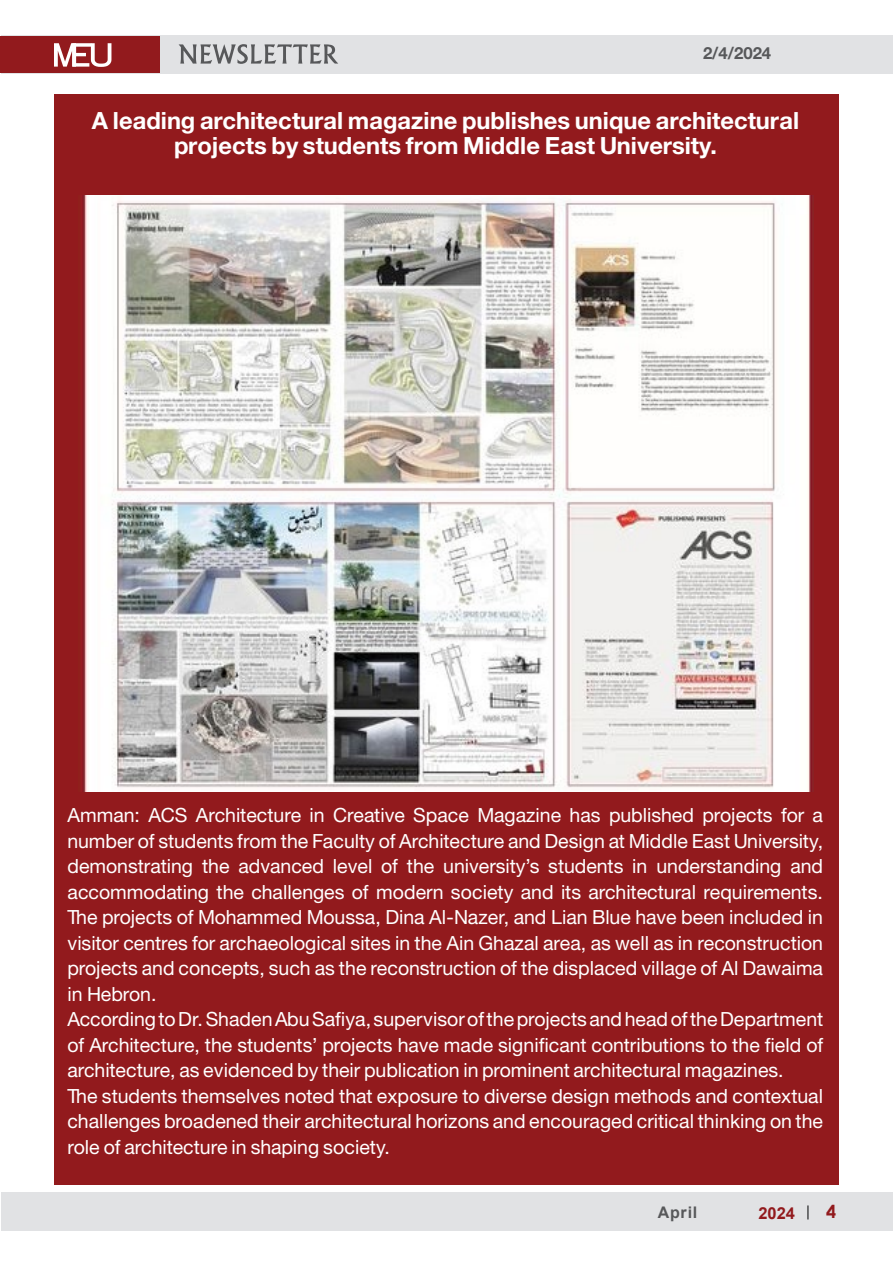
<style>
.page{position:relative;width:893px;height:1263px;background:#fff}
.page>*{position:absolute;margin:0;border:0;box-sizing:border-box;transform-origin:0 0}
.t1{font:700 25.5px/25.5px "Bahij Helvetica Neue";color:#fff;text-align:center}
.t2{font:21px/25.5px "Bahij Helvetica Neue";color:#fff;text-align:justify}
.t3{font:700 18px "Bahij Helvetica Neue";color:#57585a}
.t4{font:700 18px "Century Gothic";color:#921a1d}
.t5{font:700 16.5px "Arial";color:#921a1d}
.t6{font:700 16.05px "Arial";letter-spacing:.05em;color:#57585a}
</style>
<div class="page">
<div style="left:1px;top:1192px;width:892px;height:38px;background:#e1e2e4"></div>
<div style="left:1px;top:35px;width:892px;height:38px;background:#e1e2e4"></div>
<div style="left:1px;top:36px;width:159px;height:36px;background:#921a1d"></div>
<svg style="left:54px;top:43px;width:57px;height:24px"></svg>
<svg style="left:807px;top:1205px;width:2px;height:14px"></svg>
<svg style="left:179px;top:44px;width:159px;height:20px"></svg>
<div style="left:54px;top:94px;width:785px;height:1090px;background:#921a1d"></div>
<img style="left:83px;top:196px;width:730px;height:596px">
<p class="t3" style="left:703px;top:42px;width:70px">2/4/2024</p>
<p class="t1" style="left:92px;top:107px;width:709px">A leading architectural magazine publishes unique architectural projects by students from Middle East University.</p>
<p class="t2" style="left:68px;top:802px;width:757px">Amman: ACS Architecture in Creative Space Magazine has published projects for a number of students from the Faculty of Architecture and Design at Middle East University, demonstrating the advanced level of the university s’ students in understanding and accommodating the challenges of modern society and its architectural requirements.</p>
<p class="t2" style="left:68px;top:904px;width:757px">The projects of Mohammed Moussa, Dina Al-Nazer, and Lian Blue have been included in visitor centres for archaeological sites in the Ain Ghazal area, as well as in reconstruction projects and concepts, such as the reconstruction of the displaced village of Al Dawaima in Hebron.</p>
<p class="t2" style="left:68px;top:1006px;width:757px">AccordingtoDr.ShadenAbuSafiya,supervisoroftheprojectsandheadoftheDepartment of Architecture, the students’ projects have made significant contributions to the field of architecture, as evidenced by their publication in prominent architectural magazines.</p>
<p class="t2" style="left:68px;top:1082px;width:757px">The students themselves noted that exposure to diverse design methods and contextual challenges broadened their architectural horizons and encouraged critical thinking on the role of architecture in shaping society.</p>
<p class="t6" style="left:658px;top:1201px;width:41px">April</p>
<p class="t5" style="left:758px;top:1201px;width:38px">2024</p>
<p class="t4" style="left:826px;top:1198px;width:12px">4</p>
</div>
